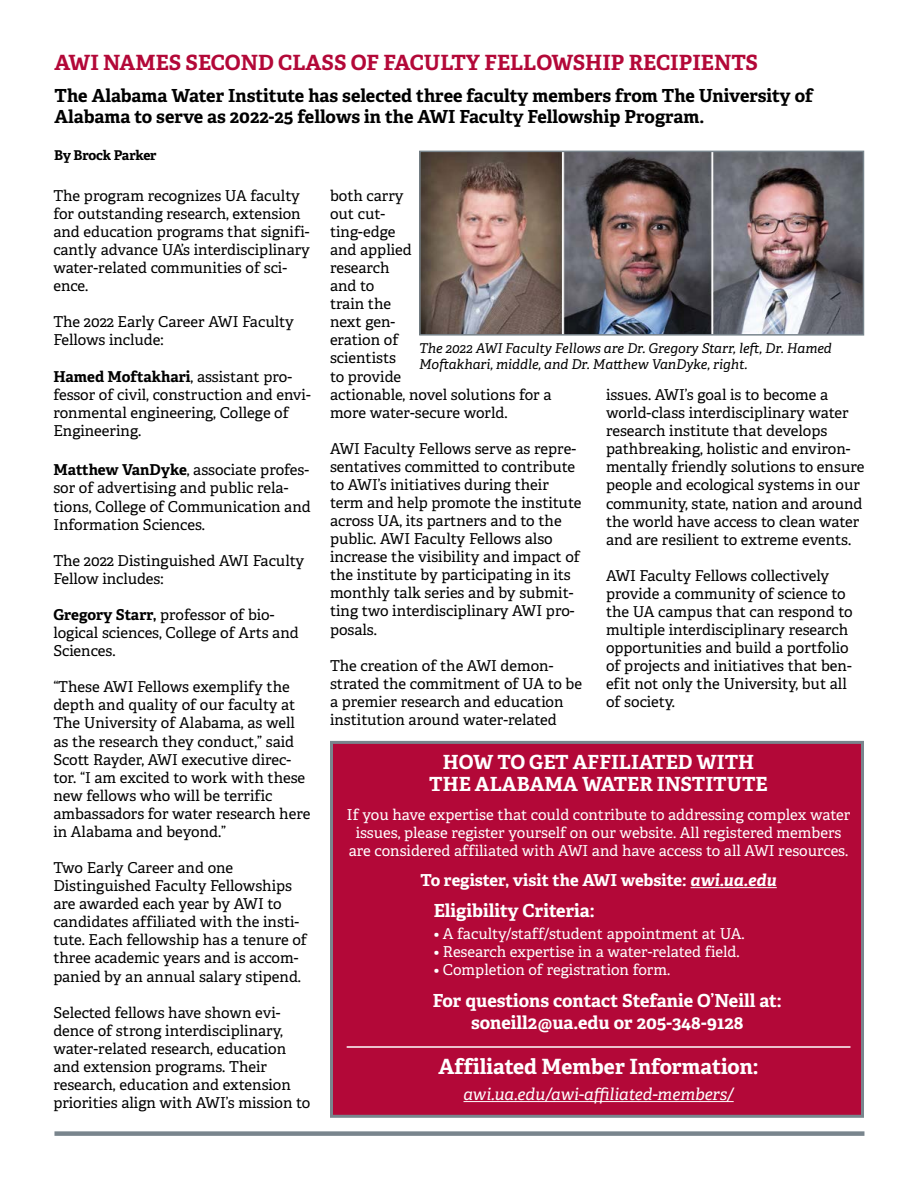
<style>
.page{position:relative;width:918px;height:1188px;background:#fff}
.page>*{position:absolute;margin:0;border:0;box-sizing:border-box;transform-origin:0 0}
.t1{font:700 21px "Adelle PE";color:#b30838}
.t2{font:700 21px "Adelle PE";color:#fff}
.t3{font:700 19.5px/22px "Adelle PE";color:#fff;text-align:center}
.t4{font:700 18px/21.8px "Adelle PE";color:#000}
.t5{font:700 18px/21.8px "Adelle PE";color:#fff;text-align:center}
.t6{font:700 16.5px "Adelle PE";color:#fff}
.t7{font:italic 16.5px "Adelle PE";color:#fff}
.t8{font:15px/18.1px "Adelle PE";color:#000}
.t9{font:15px/18.1px "Adelle PE";color:#fff;text-align:center}
.t10{font:italic 13.5px/16.2px "Adelle PE";color:#000}
.t11{font:700 13.5px "Adelle PE";letter-spacing:-.015em;color:#000}
.s1{font-weight:700}
.s2{font-style:italic}
</style>
<div class="page">
<div style="left:54px;top:1131px;width:810px;height:5px;background:#79858d"></div>
<img style="left:422px;top:154px;width:439px;height:179px">
<div style="left:419px;top:151px;width:445px;height:185px;border:2px solid #79858d"></div>
<div style="left:330px;top:741px;width:534px;height:377px;background:#b30838;border:3px solid #79858d"></div>
<hr style="left:691px;top:887px;width:86px;height:1px;background:#fff">
<hr style="left:464px;top:1101px;width:270px;height:1px;background:#fff">
<hr style="left:347px;top:1046px;width:503px;height:2px;background:#fff">
<h1 class="t1" style="left:55px;top:47px;width:705px">AWI NAMES SECOND CLASS OF FACULTY FELLOWSHIP RECIPIENTS</h1>
<p class="t4" style="left:55px;top:84px;width:760px">The Alabama Water Institute has selected three faculty members from The University of<br>Alabama to serve as 2022-25 fellows in the AWI Faculty Fellowship Program.</p>
<p class="t11" style="left:54px;top:146px;width:104px">By Brock Parker</p>
<p class="t8" style="left:53px;top:186px;width:258px">The program recognizes UA faculty for outstanding research, extension and education programs that signifi&shy;cantly advance UA’s interdisciplinary water-related communities of sci&shy;ence.</p>
<p class="t8" style="left:53px;top:312px;width:242px">The 2022 Early Career AWI Faculty<br>Fellows include:</p>
<p class="t8" style="left:53px;top:367px;width:259px"><span class="s1">Hamed Moftakhari</span>, assistant pro&shy;fessor of civil, construction and envi&shy;ronmental engineering, College of<br>Engineering.</p>
<p class="t8" style="left:53px;top:460px;width:259px"><span class="s1">Matthew VanDyke</span>, associate profes&shy;sor of advertising and public rela&shy;tions, College of Communication and Information Sciences.</p>
<p class="t8" style="left:53px;top:551px;width:253px">The 2022 Distinguished AWI Faculty<br>Fellow includes:</p>
<p class="t8" style="left:53px;top:605px;width:247px"><span class="s1">Gregory Starr,</span> professor of bio&shy;logical sciences, College of Arts and<br>Sciences.</p>
<p class="t8" style="left:53px;top:677px;width:259px">“These AWI Fellows exemplify the depth and quality of our faculty at The University of Alabama, as well as the research they conduct,” said Scott Rayder, AWI executive direc&shy;tor. “I am excited to work with these new fellows who will be terrific ambassadors for water research here in Alabama and beyond.”</p>
<p class="t8" style="left:53px;top:858px;width:255px">Two Early Career and one Distinguished Faculty Fellowships are awarded each year by AWI to candidates affiliated with the insti&shy;tute. Each fellowship has a tenure of three academic years and is accom&shy;panied by an annual salary stipend.</p>
<p class="t8" style="left:53px;top:1003px;width:259px">Selected fellows have shown evi&shy;dence of strong interdisciplinary, water-related research, education and extension programs. Their research, education and extension priorities align with AWI’s mission to</p>
<p class="t8" style="left:330px;top:186px;width:223px">both carry<br>out cut-<br>ting-edge<br>and applied<br>research<br>and to<br>train the<br>next gen-<br>eration of<br>scientists<br>to provide<br>actionable, novel solutions for a more water-secure world.</p>
<p class="t8" style="left:330px;top:439px;width:253px">AWI Faculty Fellows serve as repre&shy;sentatives committed to contribute to AWI’s initiatives during their term and help promote the institute across UA, its partners and to the public. AWI Faculty Fellows also increase the visibility and impact of the institute by participating in its monthly talk series and by submit&shy;ting two interdisciplinary AWI pro&shy;posals.</p>
<p class="t8" style="left:330px;top:656px;width:254px">The creation of the AWI demon&shy;strated the commitment of UA to be a premier research and education institution around water-related</p>
<p class="t10" style="left:419px;top:340px;width:414px">The 2022 AWI Faculty Fellows are Dr. Gregory Starr, left, Dr. Hamed<br>Moftakhari, middle, and Dr. Matthew VanDyke, right.</p>
<p class="t8" style="left:606px;top:385px;width:260px">issues. AWI’s goal is to become a world-class interdisciplinary water research institute that develops pathbreaking, holistic and environ&shy;mentally friendly solutions to ensure people and ecological systems in our community, state, nation and around the world have access to clean water and are resilient to extreme events.</p>
<p class="t8" style="left:606px;top:566px;width:248px">AWI Faculty Fellows collectively provide a community of science to the UA campus that can respond to multiple interdisciplinary research opportunities and build a portfolio of projects and initiatives that ben&shy;efit not only the University, but all of society.</p>
<h2 class="t3" style="left:429px;top:751px;width:340px">HOW TO GET AFFILIATED WITH<br>THE ALABAMA WATER INSTITUTE</h2>
<p class="t9" style="left:347px;top:805px;width:505px">If you have expertise that could contribute to addressing complex water issues, please register yourself on our website. All registered members are considered affiliated with AWI and have access to all AWI resources.</p>
<p class="t6" style="left:420px;top:868px;width:358px">To register, visit the AWI website: <span class="s2">awi.ua.edu</span></p>
<p class="t5" style="left:434px;top:899px;width:163px">Eligibility Criteria:</p>
<p class="t9" style="left:434px;top:924px;width:312px">• A faculty/staff/student appointment at UA.</p>
<p class="t9" style="left:434px;top:942px;width:307px">• Research expertise in a water-related field.</p>
<p class="t9" style="left:434px;top:960px;width:238px">• Completion of registration form.</p>
<p class="t5" style="left:433px;top:989px;width:351px">For questions contact Stefanie O’Neill at: soneill2@ua.edu or 205-348-9128</p>
<h1 class="t2" style="left:439px;top:1052px;width:322px">Affiliated Member Information:</h1>
<p class="t7" style="left:464px;top:1082px;width:272px">awi.ua.edu/awi-affiliated-members/</p>
</div>
